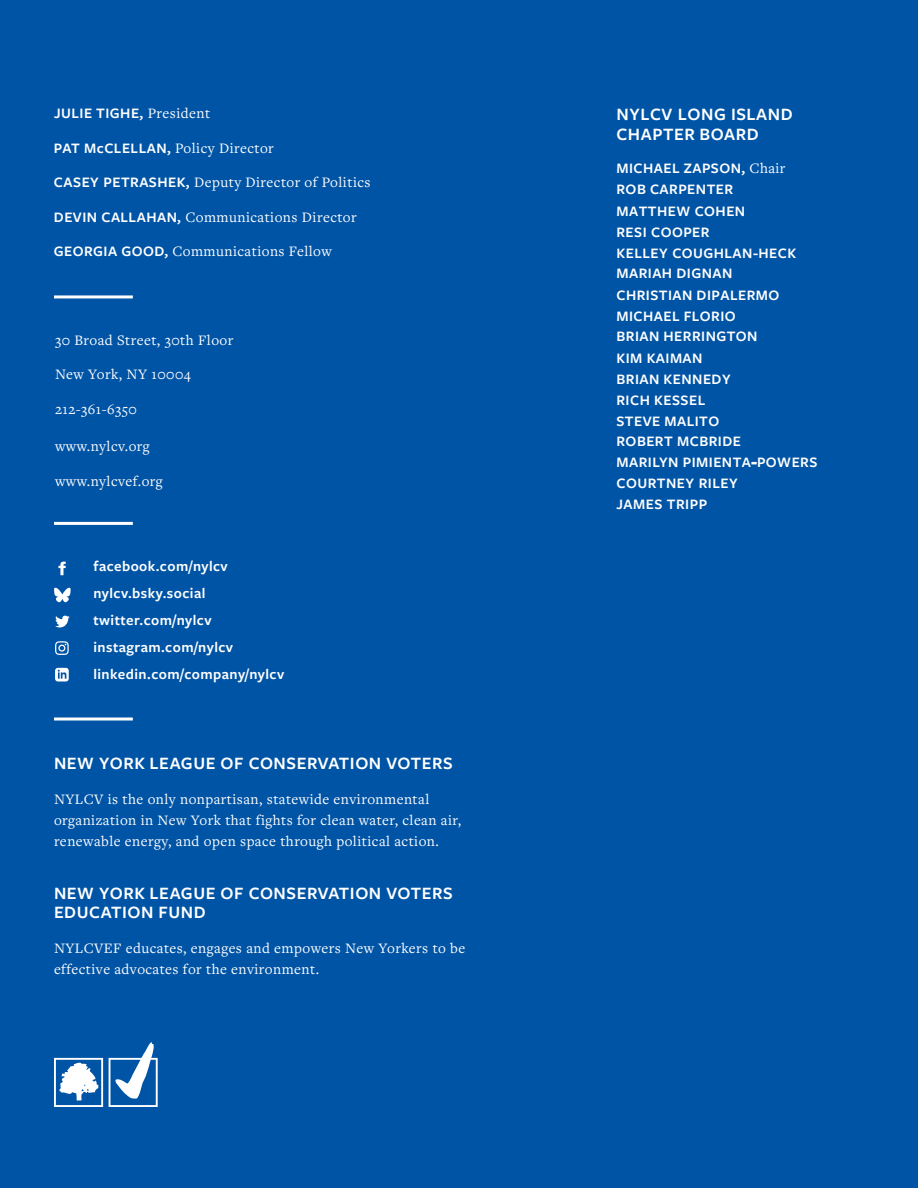
<style>
.page{position:relative;width:918px;height:1188px;background:#0054a6}
.page>*{position:absolute;margin:0;border:0;box-sizing:border-box;transform-origin:0 0}
.Back_Cover{font:600 18px/19.5px "Freight Sans Pro";letter-spacing:.03em;color:#fff}
.Back_Cover-2{font:15px/21px "Freight Text Pro";letter-spacing:.03em;color:#fff}
.Back_Cover-3{font:600 15px/21px "Freight Sans Pro";letter-spacing:.03em;color:#fff}
.s1{font-family:"Freight Text Pro";font-weight:400}
.s2{font-family:"Freight Sans Pro";font-weight:600}
</style>
<div class="page">
<svg style="left:109px;top:1042px;width:49px;height:65px"></svg>
<svg style="left:54px;top:1058px;width:49px;height:49px"></svg>
<hr style="left:54px;top:718px;width:79px;height:3px;background:#fff">
<hr style="left:54px;top:522px;width:79px;height:3px;background:#fff">
<hr style="left:54px;top:295px;width:79px;height:3px;background:#fff">
<svg style="left:55px;top:615px;width:15px;height:12px"></svg>
<svg style="left:58px;top:562px;width:8px;height:13px"></svg>
<svg style="left:55px;top:641px;width:14px;height:14px"></svg>
<svg style="left:55px;top:668px;width:14px;height:14px"></svg>
<svg style="left:54px;top:588px;width:17px;height:14px"></svg>
<p class="Back_Cover-3" style="left:54px;top:102px;width:158px">JULIE TIGHE, <span class="s1">President</span></p>
<p class="Back_Cover-2" style="left:54px;top:137px;width:221px"><span class="s2">PAT McCLELLAN,</span> Policy Director</p>
<p class="Back_Cover-2" style="left:54px;top:172px;width:318px"><span class="s2">CASEY PETRASHEK,</span> Deputy Director of Politics</p>
<p class="Back_Cover-2" style="left:54px;top:206px;width:304px"><span class="s2">DEVIN CALLAHAN,</span> Communications Director</p>
<p class="Back_Cover-2" style="left:54px;top:241px;width:279px"><span class="s2">GEORGIA GOOD,</span> Communications Fellow</p>
<p class="Back_Cover-2" style="left:55px;top:329px;width:180px">30 Broad Street, 30th Floor</p>
<p class="Back_Cover-2" style="left:55px;top:364px;width:137px">New York, NY 10004</p>
<p class="Back_Cover-2" style="left:55px;top:398px;width:83px">212-361-6350</p>
<p class="Back_Cover-2" style="left:55px;top:436px;width:96px">www.nylcv.org</p>
<p class="Back_Cover-2" style="left:55px;top:470px;width:109px">www.nylcvef.org</p>
<p class="Back_Cover-3" style="left:93px;top:555px;width:136px">facebook.com/nylcv</p>
<p class="Back_Cover-3" style="left:93px;top:582px;width:113px">nylcv.bsky.social</p>
<p class="Back_Cover-3" style="left:93px;top:609px;width:120px">twitter.com/nylcv</p>
<p class="Back_Cover-3" style="left:93px;top:636px;width:141px">instagram.com/nylcv</p>
<p class="Back_Cover-3" style="left:93px;top:663px;width:192px">linkedin.com/company/nylcv</p>
<p class="Back_Cover" style="left:54px;top:753px;width:400px">NEW YORK LEAGUE OF CONSERVATION VOTERS</p>
<p class="Back_Cover-2" style="left:54px;top:788px;width:409px">NYLCV is the only nonpartisan, statewide environmental organization in New York that fights for clean water, clean air, renewable energy, and open space through political action.</p>
<p class="Back_Cover" style="left:54px;top:882px;width:400px">NEW YORK LEAGUE OF CONSERVATION VOTERS<br>EDUCATION FUND</p>
<p class="Back_Cover-2" style="left:54px;top:937px;width:413px">NYLCVEF educates, engages and empowers New Yorkers to be effective advocates for the environment.</p>
<p class="Back_Cover" style="left:616px;top:104px;width:178px">NYLCV LONG ISLAND<br>CHAPTER BOARD</p>
<p class="Back_Cover-3" style="left:617px;top:157px;width:202px">MICHAEL ZAPSON, <span class="s1">Chair<br></span>ROB CARPENTER<br>MATTHEW COHEN<br>RESI COOPER<br>KELLEY COUGHLAN-HECK<br>MARIAH DIGNAN<br>CHRISTIAN DIPALERMO<br>MICHAEL FLORIO<br>BRIAN HERRINGTON<br>KIM KAIMAN<br>BRIAN KENNEDY<br>RICH KESSEL<br>STEVE MALITO<br>ROBERT MCBRIDE<br>MARILYN PIMIENTA-POWERS<br>COURTNEY RILEY<br>JAMES TRIPP</p>
</div>
